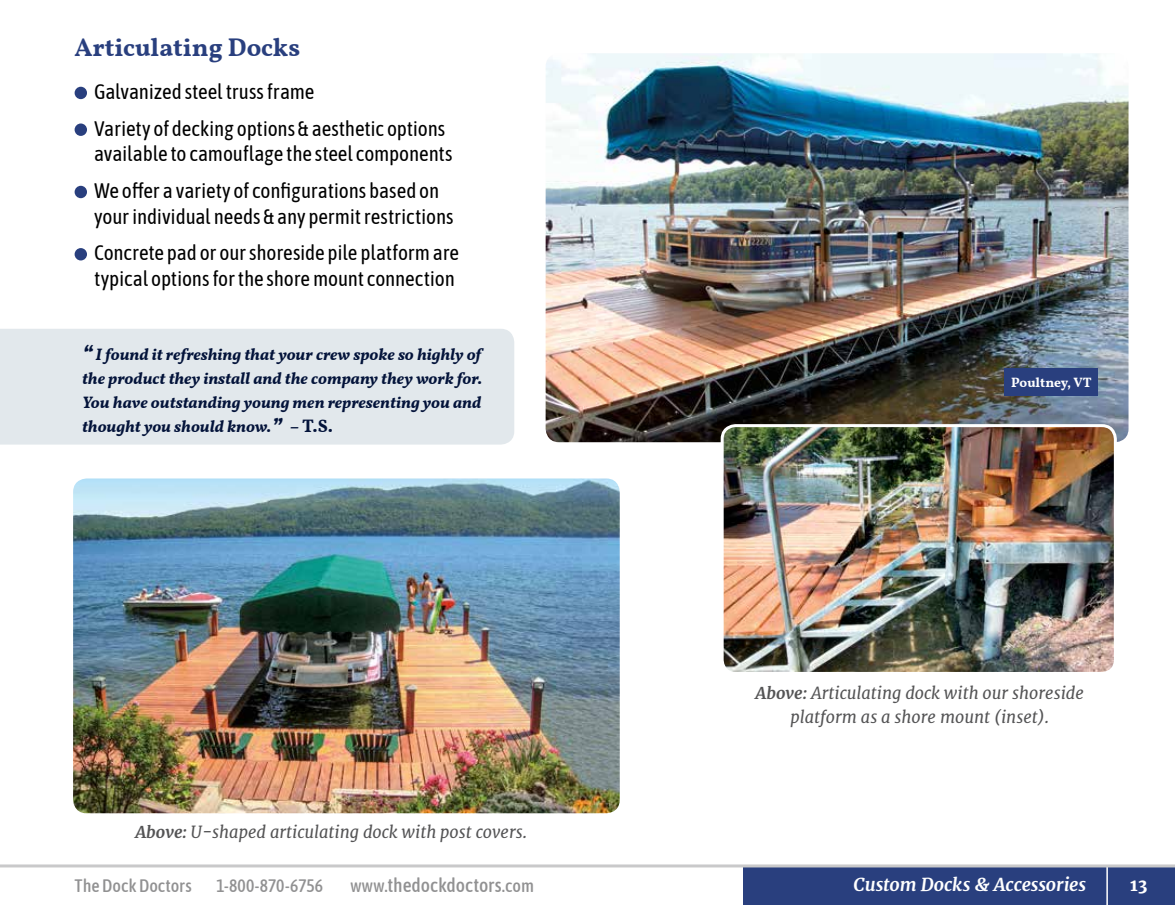
<style>
.page{position:relative;width:1175px;height:905px;background:#fff}
.page>*{position:absolute;margin:0;border:0;box-sizing:border-box;transform-origin:0 0}
.t1{font:700 25.5px "Vollkorn";color:#293f7e}
.t2{font:21px/36.8px "Asap Condensed";letter-spacing:-.01em;color:#000}
.t3{font:500 19.5px "Asap Condensed";letter-spacing:-.005em;color:#919192}
.t4{font:500 18px "Asap Condensed";color:#919192}
.t5{font:italic 700 18px "Merriweather";letter-spacing:-.005em;color:#fff}
.t6{font:italic 700 16.5px/24px "Vollkorn";color:#03133a;text-align:justify}
.t7{font:italic 16.5px/24px "Merriweather";color:#545455;text-align:center}
.t8{font:700 16.5px "Merriweather";color:#fff}
.t9{font:700 13.5px "Vollkorn";color:#fff}
.s1{font-size:24px}
.s2{font-style:normal}
.s3{font-style:normal;font-size:18px}
.s4{font-weight:700}
.s5{font-size:18px}
</style>
<div class="page">
<div style="left:0;top:329px;width:514px;height:115px;background:#e2e8ec"></div>
<img style="left:73px;top:478px;width:547px;height:335px">
<img style="left:545px;top:53px;width:583px;height:389px">
<img style="left:722px;top:425px;width:393px;height:246px">
<div style="left:720px;top:424px;width:396px;height:251px;border:3px solid #fff;border-radius:14px"></div>
<div style="left:75px;top:87px;width:12px;height:12px;background:#293f7e;border-radius:50%"></div>
<div style="left:75px;top:123px;width:12px;height:13px;background:#293f7e;border-radius:50%"></div>
<div style="left:75px;top:186px;width:12px;height:12px;background:#293f7e;border-radius:50%"></div>
<div style="left:75px;top:248px;width:12px;height:12px;background:#293f7e;border-radius:50%"></div>
<hr style="left:0;top:0;width:1px;height:54px;background:#293f7e">
<div style="left:742px;top:866px;width:432px;height:38px;background:#293f7e"></div>
<hr style="left:1106px;top:866px;width:1px;height:38px;background:#fff">
<hr style="left:0;top:864px;width:1174px;height:3px;background:#c9c9ca">
<div style="left:1004px;top:369px;width:94px;height:27px;background:#293f7e"></div>
<p class="t1" style="left:75px;top:28px;width:227px">Articulating Docks</p>
<p class="t2" style="left:94px;top:73px;width:352px">Galvanized steel truss frame<br>Variety of decking options &amp; aesthetic options</p>
<p class="t2" style="left:94px;top:135px;width:360px">available to camouflage the steel components<br>We offer a variety of configurations based on</p>
<p class="t2" style="left:94px;top:197px;width:366px">your individual needs &amp; any permit restrictions<br>Concrete pad or our shoreside pile platform are</p>
<p class="t2" style="left:94px;top:259px;width:362px">typical options for the shore mount connection</p>
<p class="t6" style="left:82px;top:343px;width:402px"><span class="s1">“</span>I found it refreshing that your crew spoke so highly of the product they install and the company they work for.<br>You have outstanding young men representing you and thought you should know.<span class="s1">”</span> <span class="s2">–</span> <span class="s3">T.S.</span></p>
<p class="t7" style="left:135px;top:819px;width:393px"><span class="s4">Above:</span> U-shaped articulating dock with post covers.</p>
<p class="t9" style="left:1011px;top:372px;width:82px">Poultney, VT</p>
<p class="t7" style="left:755px;top:681px;width:330px"><span class="s4">Above:</span> Articulating dock with our shoreside platform as a shore mount (inset).</p>
<p class="t4" style="left:75px;top:873px;width:119px">The Dock Doctors</p>
<p class="t4" style="left:216px;top:873px;width:108px">1-800-870-6756</p>
<p class="t3" style="left:350px;top:871px;width:185px"><span class="s5">www.</span>thedockdoctors<span class="s5">.com</span></p>
<p class="t5" style="left:853px;top:872px;width:234px">Custom Docks &amp; Accessories</p>
<p class="t8" style="left:1130px;top:874px;width:19px">13</p>
</div>
